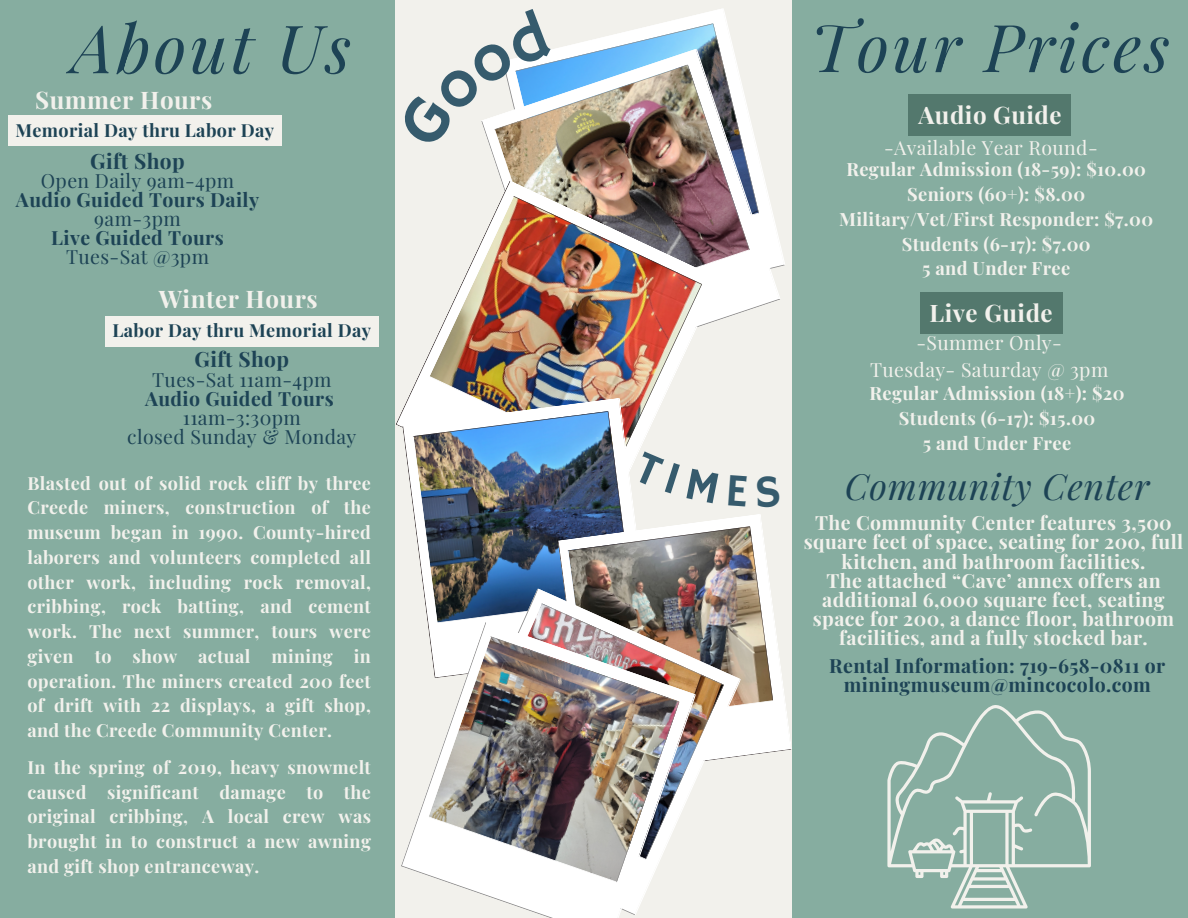
<style>
.page{position:relative;width:1188px;height:918px;background:#f2f1ec}
.page>*{position:absolute;margin:0;border:0;box-sizing:border-box;transform-origin:0 0}
.t1{font:italic 66.75px "Playfair Display";letter-spacing:.05em;color:#1d4355}
.t2{font:italic 66px "Playfair Display";letter-spacing:.05em;color:#1d4355}
.t3{font:italic 36px "Playfair Display";letter-spacing:.02em;color:#1d4355}
.t4{font:700 24.15px "Playfair Display";letter-spacing:.02em;color:#f2f1ec}
.t5{font:700 21px "Playfair Display";letter-spacing:.02em;color:#1d4355}
.t6{font:700 19.5px/19.2px "Playfair Display";letter-spacing:.02em;color:#f2f1ec;text-align:center}
.t7{font:700 19.5px/19.2px "Playfair Display";letter-spacing:.02em;color:#1d4355;text-align:center}
.t8{font:19.5px "Playfair Display";letter-spacing:.02em;color:#1d4355}
.t9{font:19.5px "Playfair Display";letter-spacing:.02em;color:#f2f1ec}
.t10{font:700 18.3px "Playfair Display";letter-spacing:.02em;color:#f2f1ec}
.t11{font:700 18px/24.8px "Playfair Display";letter-spacing:.02em;color:#f2f1ec;text-align:justify}
.t12{font:700 18px "Playfair Display";letter-spacing:.02em;color:#1d4355}
</style>
<div class="page">
<div style="left:0;top:0;width:395px;height:918px;background:#86ada0"></div>
<div style="left:792px;top:0;width:396px;height:918px;background:#86ada0"></div>
<svg style="left:887px;top:705px;width:204px;height:204px"></svg>
<img style="left:429px;top:371px;width:247px;height:51px">
<img style="left:403px;top:398px;width:249px;height:191px">
<img style="left:558px;top:514px;width:234px;height:236px">
<img style="left:401px;top:589px;width:340px;height:329px">
<div style="left:920px;top:292px;width:143px;height:41px;background:#53786d"></div>
<div style="left:909px;top:94px;width:162px;height:41px;background:#53786d"></div>
<div style="left:8px;top:115px;width:274px;height:31px;background:#f2f1ec"></div>
<div style="left:105px;top:316px;width:274px;height:31px;background:#f2f1ec"></div>
<img style="left:421px;top:8px;width:364px;height:363px">
<svg style="left:633px;top:451px;width:19px;height:42px"></svg>
<p class="t1" style="left:72px;top:1px;width:281px">About Us</p>
<p class="t4" style="left:35px;top:82px;width:179px">Summer Hours</p>
<p class="t12" style="left:15px;top:117px;width:260px">Memorial Day thru Labor Day</p>
<p class="t5" style="left:90px;top:146px;width:96px">Gift Shop</p>
<p class="t8" style="left:41px;top:167px;width:195px">Open Daily 9am-4pm</p>
<p class="t7" style="left:16px;top:189px;width:245px">Audio Guided Tours Daily</p>
<p class="t8" style="left:94px;top:205px;width:88px">9am-3pm</p>
<p class="t7" style="left:51px;top:227px;width:174px">Live Guided Tours</p>
<p class="t8" style="left:66px;top:243px;width:144px">Tues-Sat @3pm</p>
<p class="t4" style="left:159px;top:282px;width:160px">Winter Hours</p>
<p class="t12" style="left:113px;top:318px;width:260px">Labor Day thru Memorial Day</p>
<p class="t5" style="left:195px;top:345px;width:96px">Gift Shop</p>
<p class="t8" style="left:152px;top:365px;width:181px">Tues-Sat 11am-4pm</p>
<p class="t7" style="left:145px;top:388px;width:190px">Audio Guided Tours</p>
<p class="t8" style="left:183px;top:404px;width:120px">11am-3:30pm</p>
<p class="t8" style="left:127px;top:423px;width:231px">closed Sunday &amp; Monday</p>
<p class="t11" style="left:27px;top:470px;width:345px">Blasted out of solid rock cliff by three Creede miners, construction of the museum began in 1990. County-hired laborers and volunteers completed all other work, including rock removal, cribbing, rock batting, and cement work. The next summer, tours were given to show actual mining in operation. The miners created 200 feet of drift with 22 displays, a gift shop, and the Creede Community Center.</p>
<p class="t11" style="left:27px;top:754px;width:345px">In the spring of 2019, heavy snowmelt caused significant damage to the original cribbing, A local crew was brought in to construct a new awning and gift shop entranceway.</p>
<p class="t2" style="left:810px;top:1px;width:361px">Tour Prices</p>
<p class="t4" style="left:918px;top:97px;width:145px">Audio Guide</p>
<p class="t10" style="left:846px;top:157px;width:301px">Regular Admission (18-59): $10.00</p>
<p class="t10" style="left:907px;top:181px;width:180px">Seniors (60+): $8.00</p>
<p class="t10" style="left:839px;top:206px;width:315px">Military/Vet/First Responder: $7.00</p>
<p class="t10" style="left:902px;top:231px;width:190px">Students (6-17): $7.00</p>
<p class="t10" style="left:922px;top:256px;width:150px">5 and Under Free</p>
<p class="t9" style="left:884px;top:134px;width:215px">-Available Year Round-</p>
<p class="t4" style="left:930px;top:296px;width:125px">Live Guide</p>
<p class="t9" style="left:916px;top:329px;width:147px">-Summer Only-</p>
<p class="t9" style="left:870px;top:356px;width:240px">Tuesday- Saturday @ 3pm</p>
<p class="t10" style="left:870px;top:380px;width:257px">Regular Admission (18+): $20</p>
<p class="t10" style="left:899px;top:405px;width:198px">Students (6-17): $15.00</p>
<p class="t10" style="left:923px;top:430px;width:150px">5 and Under Free</p>
<p class="t3" style="left:845px;top:461px;width:306px">Community Center</p>
<p class="t6" style="left:804px;top:513px;width:381px">The Community Center features 3,500 square feet of space, seating for 200, full kitchen, and bathroom facilities.</p>
<p class="t6" style="left:813px;top:570px;width:363px">The attached “Cave’ annex offers an additional 6,000 square feet, seating space for 200, a dance floor, bathroom facilities, and a fully stocked bar.</p>
<p class="t7" style="left:829px;top:655px;width:338px">Rental Information: 719-658-0811 or miningmuseum@mincocolo.com</p>
</div>
